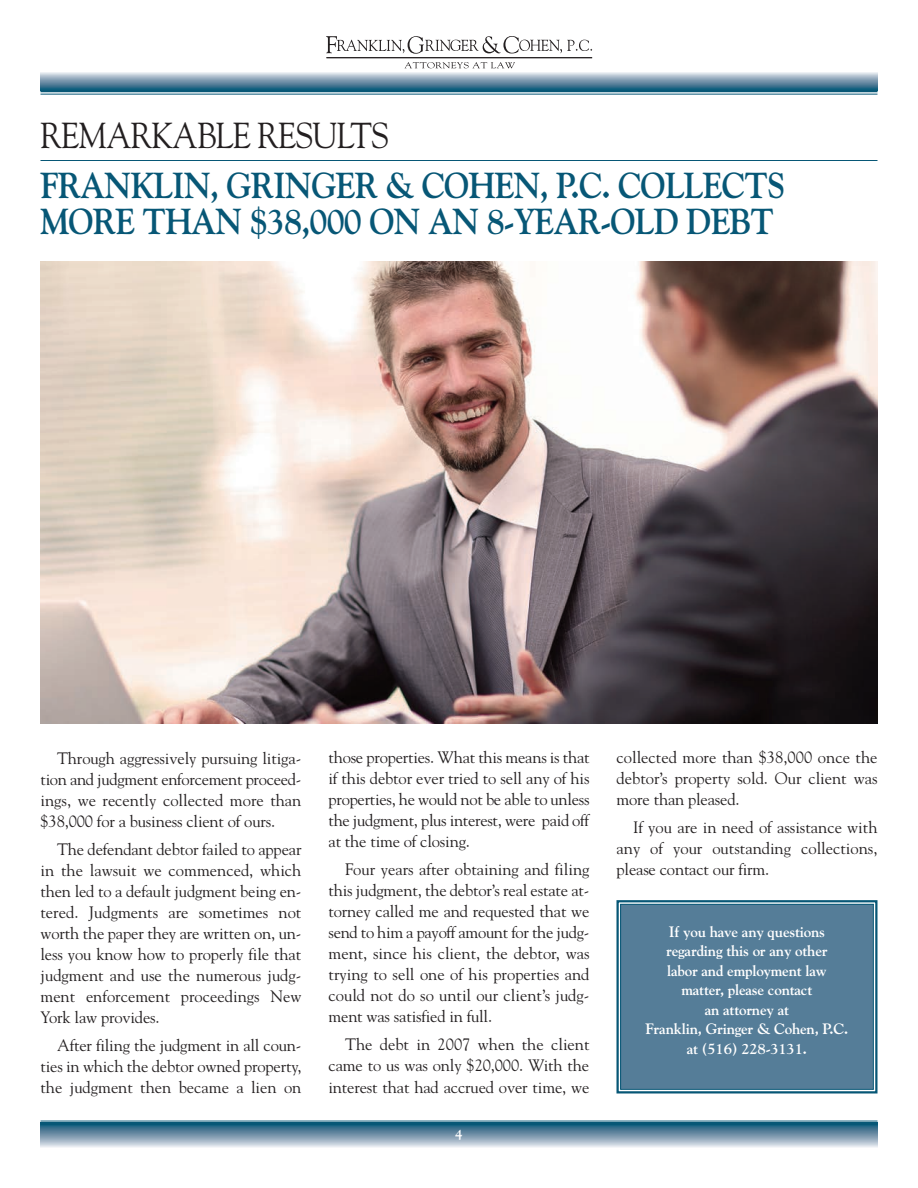
<style>
.page{position:relative;width:918px;height:1188px;background:#fff}
.page>*{position:absolute;margin:0;border:0;box-sizing:border-box;transform-origin:0 0}
.t1{font:700 36px/36px "Goudy";letter-spacing:-.025em;color:#075776;scale:.9 1}
.t2{font:36px "Goudy";letter-spacing:-.025em;color:#231f20;scale:.9 1}
.t3{font:16.5px/21px "Goudy";letter-spacing:-.01em;color:#231f20;text-align:justify}
.t4{font:700 15px/19.5px "Goudy";letter-spacing:-.015em;color:#fff;text-align:center}
.t5{font:700 13.5px "Goudy";color:#fff}
</style>
<div class="page">
<img style="left:40px;top:1122px;width:837px;height:25px">
<hr style="left:40px;top:1121px;width:838px;height:1px;background:#075776">
<hr style="left:40px;top:1123px;width:838px;height:2px;background:#075776">
<svg style="left:405px;top:62px;width:110px;height:6px"></svg>
<hr style="left:326px;top:57px;width:266px;height:1px;background:#231f20">
<svg style="left:326px;top:36px;width:266px;height:18px"></svg>
<img style="left:40px;top:72px;width:838px;height:18px">
<hr style="left:40px;top:90px;width:838px;height:2px;background:#075776">
<hr style="left:40px;top:94px;width:838px;height:1px;background:#075776">
<img style="left:40px;top:261px;width:837px;height:462px">
<hr style="left:40px;top:160px;width:838px;height:1px;background:#075776">
<div style="left:621px;top:905px;width:252px;height:184px;background:#557d98"></div>
<div style="left:616px;top:900px;width:262px;height:194px;border:2px solid #075776"></div>
<div style="left:620px;top:904px;width:254px;height:186px;border:1px solid #075776"></div>
<h1 class="t2" style="left:41px;top:115px;width:389px">REMARKABLE RESULTS</h1>
<h1 class="t1" style="left:41px;top:167px;width:829px">FRANKLIN, GRINGER &amp; COHEN, P.C. COLLECTS<br>MORE THAN $38,000 ON AN 8-YEAR-OLD DEBT</h1>
<p class="t3" style="left:40px;top:748px;width:262px;text-indent:16px">Through aggressively pursuing litiga&shy;tion and judgment enforcement proceed&shy;ings, we recently collected more than $38,000 for a business client of ours.</p>
<p class="t3" style="left:40px;top:839px;width:263px;text-indent:16px">The defendant debtor failed to appear in the lawsuit we commenced, which then led to a default judgment being en&shy;tered. Judgments are sometimes not worth the paper they are written on, un&shy;less you know how to properly file that judgment and use the numerous judg&shy;ment enforcement proceedings New York law provides.</p>
<p class="t3" style="left:40px;top:1035px;width:262px;text-indent:17px">After filing the judgment in all coun&shy;ties in which the debtor owned property, the judgment then became a lien on</p>
<p class="t3" style="left:328px;top:747px;width:263px">those properties. What this means is that if this debtor ever tried to sell any of his properties, he would not be able to unless the judgment, plus interest, were paid off at the time of closing.</p>
<p class="t3" style="left:329px;top:859px;width:263px;text-indent:16px">Four years after obtaining and filing this judgment, the debtor’s real estate at&shy;torney called me and requested that we send to him a payoff amount for the judg&shy;ment, since his client, the debtor, was trying to sell one of his properties and could not do so until our client’s judg&shy;ment was satisfied in full.</p>
<p class="t3" style="left:329px;top:1034px;width:263px;text-indent:16px">The debt in 2007 when the client came to us was only $20,000. With the interest that had accrued over time, we</p>
<p class="t5" style="left:455px;top:1127px;width:9px">4</p>
<p class="t3" style="left:617px;top:747px;width:263px">collected more than $38,000 once the debtor’s property sold. Our client was more than pleased.</p>
<p class="t3" style="left:617px;top:817px;width:263px;text-indent:16px">If you are in need of assistance with any of your outstanding collections, please contact our firm.</p>
<p class="t4" style="left:646px;top:922px;width:204px">If you have any questions regarding this or any other<br>labor and employment law matter, please contact<br>an attorney at<br>Franklin, Gringer &amp; Cohen, P.C. at (516) 228-3131.</p>
</div>
